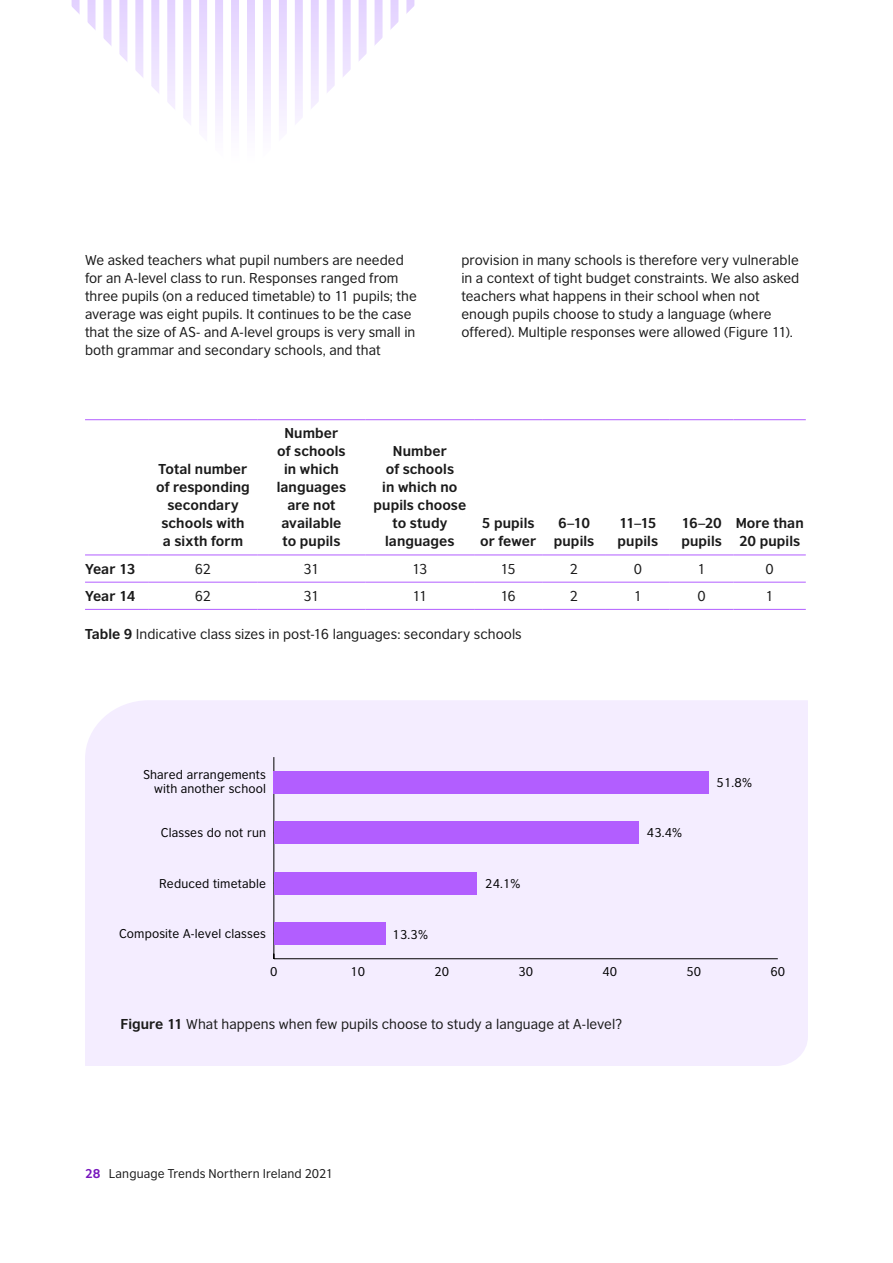
<style>
.page{position:relative;width:893px;height:1263px;background:#fff}
.page>*{position:absolute;margin:0;border:0;box-sizing:border-box;transform-origin:0 0}
.t1{font:13.5px/18px "British Council Sans";letter-spacing:.005em;color:#1a1a1a}
.t2{font:700 13.5px/18px "British Council Sans";letter-spacing:.005em;color:#1a1a1a;text-align:center}
.t3{font:12px/14.4px "British Council Sans";letter-spacing:.01em;color:#000;text-align:right}
.t4{font:12px "British Council Sans";letter-spacing:.01em;color:#1a1a1a}
.s1{font-weight:700}
.s2{font-weight:700;color:#7716bd}
</style>
<div class="page">
<svg style="left:71px;top:0;width:344px;height:62px"></svg>
<svg style="left:231px;top:0;width:8px;height:126px"></svg>
<svg style="left:215px;top:0;width:8px;height:126px"></svg>
<svg style="left:199px;top:0;width:8px;height:126px"></svg>
<svg style="left:183px;top:0;width:8px;height:125px"></svg>
<svg style="left:167px;top:0;width:8px;height:109px"></svg>
<svg style="left:151px;top:0;width:8px;height:93px"></svg>
<svg style="left:135px;top:0;width:8px;height:77px"></svg>
<svg style="left:119px;top:0;width:8px;height:62px"></svg>
<svg style="left:103px;top:0;width:8px;height:62px"></svg>
<svg style="left:88px;top:0;width:8px;height:62px"></svg>
<div style="left:72px;top:0;width:8px;height:172px;background:#fff"></div>
<svg style="left:247px;top:0;width:8px;height:126px"></svg>
<svg style="left:263px;top:0;width:8px;height:126px"></svg>
<svg style="left:279px;top:0;width:8px;height:126px"></svg>
<svg style="left:295px;top:0;width:8px;height:124px"></svg>
<svg style="left:311px;top:0;width:8px;height:109px"></svg>
<svg style="left:327px;top:0;width:8px;height:93px"></svg>
<svg style="left:343px;top:0;width:8px;height:77px"></svg>
<svg style="left:359px;top:0;width:8px;height:62px"></svg>
<svg style="left:375px;top:0;width:8px;height:62px"></svg>
<svg style="left:390px;top:0;width:8px;height:62px"></svg>
<div style="left:406px;top:0;width:8px;height:172px;background:#fff"></div>
<hr style="left:85px;top:419px;width:64px;height:1px;background:#b25eff">
<hr style="left:149px;top:419px;width:108px;height:1px;background:#b25eff">
<hr style="left:257px;top:419px;width:109px;height:1px;background:#b25eff">
<hr style="left:366px;top:419px;width:108px;height:1px;background:#b25eff">
<hr style="left:474px;top:419px;width:68px;height:1px;background:#b25eff">
<hr style="left:542px;top:419px;width:64px;height:1px;background:#b25eff">
<hr style="left:606px;top:419px;width:64px;height:1px;background:#b25eff">
<hr style="left:670px;top:419px;width:63px;height:1px;background:#b25eff">
<hr style="left:733px;top:419px;width:73px;height:1px;background:#b25eff">
<hr style="left:85px;top:555px;width:64px;height:1px;background:#b25eff">
<hr style="left:149px;top:555px;width:108px;height:1px;background:#b25eff">
<hr style="left:257px;top:555px;width:109px;height:1px;background:#b25eff">
<hr style="left:366px;top:555px;width:108px;height:1px;background:#b25eff">
<hr style="left:474px;top:555px;width:68px;height:1px;background:#b25eff">
<hr style="left:542px;top:555px;width:64px;height:1px;background:#b25eff">
<hr style="left:606px;top:555px;width:64px;height:1px;background:#b25eff">
<hr style="left:670px;top:555px;width:63px;height:1px;background:#b25eff">
<hr style="left:733px;top:555px;width:73px;height:1px;background:#b25eff">
<hr style="left:85px;top:582px;width:64px;height:1px;background:#b25eff">
<hr style="left:149px;top:582px;width:108px;height:1px;background:#b25eff">
<hr style="left:257px;top:582px;width:109px;height:1px;background:#b25eff">
<hr style="left:366px;top:582px;width:108px;height:1px;background:#b25eff">
<hr style="left:474px;top:582px;width:68px;height:1px;background:#b25eff">
<hr style="left:542px;top:582px;width:64px;height:1px;background:#b25eff">
<hr style="left:606px;top:582px;width:64px;height:1px;background:#b25eff">
<hr style="left:670px;top:582px;width:63px;height:1px;background:#b25eff">
<hr style="left:733px;top:582px;width:73px;height:1px;background:#b25eff">
<hr style="left:85px;top:609px;width:64px;height:1px;background:#b25eff">
<hr style="left:149px;top:609px;width:108px;height:1px;background:#b25eff">
<hr style="left:257px;top:609px;width:109px;height:1px;background:#b25eff">
<hr style="left:366px;top:609px;width:108px;height:1px;background:#b25eff">
<hr style="left:474px;top:609px;width:68px;height:1px;background:#b25eff">
<hr style="left:542px;top:609px;width:64px;height:1px;background:#b25eff">
<hr style="left:606px;top:609px;width:64px;height:1px;background:#b25eff">
<hr style="left:670px;top:609px;width:63px;height:1px;background:#b25eff">
<hr style="left:733px;top:609px;width:73px;height:1px;background:#b25eff">
<div style="left:85px;top:700px;width:723px;height:366px;background:#f4edff"></div>
<hr style="left:274px;top:958px;width:504px;height:1px;background:#000">
<hr style="left:273px;top:757px;width:1px;height:202px;background:#000">
<div style="left:274px;top:771px;width:435px;height:22px;background:#b25eff"></div>
<div style="left:274px;top:822px;width:364px;height:22px;background:#b25eff"></div>
<div style="left:274px;top:872px;width:202px;height:22px;background:#b25eff"></div>
<div style="left:274px;top:922px;width:112px;height:23px;background:#b25eff"></div>
<p class="t1" style="left:85px;top:250px;width:333px">We asked teachers what pupil numbers are needed for an A-level class to run. Responses ranged from three pupils (on a reduced timetable) to 11 pupils; the average was eight pupils. It continues to be the case that the size of AS- and A-level groups is very small in both grammar and secondary schools, and that</p>
<p class="t1" style="left:461px;top:250px;width:339px">provision in many schools is therefore very vulnerable in a context of tight budget constraints. We also asked teachers what happens in their school when not enough pupils choose to study a language (where offered). Multiple responses were allowed (Figure 11).</p>
<p class="t2" style="left:156px;top:459px;width:95px">Total number of responding secondary schools with a sixth form</p>
<p class="t2" style="left:277px;top:423px;width:71px">Number of schools in which languages are not available to pupils</p>
<p class="t2" style="left:374px;top:441px;width:94px">Number<br>of schools<br>in which no pupils choose to study languages</p>
<p class="t2" style="left:480px;top:513px;width:58px;text-align:left">5 pupils or fewer</p>
<p class="t2" style="left:554px;top:513px;width:42px">6–10 pupils</p>
<p class="t2" style="left:618px;top:513px;width:42px;text-align:left">11–15 pupils</p>
<p class="t2" style="left:681px;top:513px;width:42px;text-align:left">16–20 pupils</p>
<p class="t2" style="left:736px;top:513px;width:70px;text-align:left">More than<br>20 pupils</p>
<p class="t2" style="left:85px;top:558px;width:52px">Year 13</p>
<p class="t1" style="left:195px;top:558px;width:18px">62</p>
<p class="t1" style="left:304px;top:558px;width:17px">31</p>
<p class="t1" style="left:412px;top:558px;width:17px">13</p>
<p class="t1" style="left:500px;top:558px;width:17px">15</p>
<p class="t1" style="left:570px;top:558px;width:10px">2</p>
<p class="t1" style="left:634px;top:558px;width:10px">0</p>
<p class="t1" style="left:697px;top:558px;width:10px">1</p>
<p class="t1" style="left:765px;top:558px;width:10px">0</p>
<p class="t2" style="left:85px;top:585px;width:52px">Year 14</p>
<p class="t1" style="left:195px;top:586px;width:18px">62</p>
<p class="t1" style="left:304px;top:586px;width:17px">31</p>
<p class="t1" style="left:412px;top:586px;width:16px">11</p>
<p class="t1" style="left:500px;top:586px;width:17px">16</p>
<p class="t1" style="left:570px;top:586px;width:10px">2</p>
<p class="t1" style="left:634px;top:586px;width:10px">1</p>
<p class="t1" style="left:697px;top:586px;width:10px">0</p>
<p class="t1" style="left:765px;top:586px;width:10px">1</p>
<p class="t1" style="left:85px;top:623px;width:438px"><span class="s1">Table 9</span> Indicative class sizes in post-16 languages: secondary schools</p>
<p class="t3" style="left:143px;top:766px;width:124px">Shared arrangements with another school</p>
<p class="t3" style="left:717px;top:774px;width:37px">51.8%</p>
<p class="t3" style="left:161px;top:824px;width:107px">Classes do not run</p>
<p class="t3" style="left:647px;top:824px;width:37px">43.4%</p>
<p class="t3" style="left:159px;top:875px;width:108px">Reduced timetable</p>
<p class="t3" style="left:485px;top:875px;width:37px">24.1%</p>
<p class="t3" style="left:119px;top:925px;width:148px">Composite A-level classes</p>
<p class="t3" style="left:393px;top:926px;width:37px">13.3%</p>
<p class="t3" style="left:270px;top:963px;width:9px">0</p>
<p class="t3" style="left:350px;top:963px;width:16px">10</p>
<p class="t3" style="left:434px;top:963px;width:16px">20</p>
<p class="t3" style="left:518px;top:963px;width:16px">30</p>
<p class="t3" style="left:602px;top:963px;width:16px">40</p>
<p class="t3" style="left:686px;top:963px;width:16px">50</p>
<p class="t3" style="left:770px;top:963px;width:16px">60</p>
<p class="t1" style="left:120px;top:1014px;width:503px"><span class="s1">Figure 11</span> What happens when few pupils choose to study a language at A-level?</p>
<p class="t4" style="left:85px;top:1163px;width:250px"><span class="s2">28</span> Language Trends Northern Ireland 2021</p>
</div>
